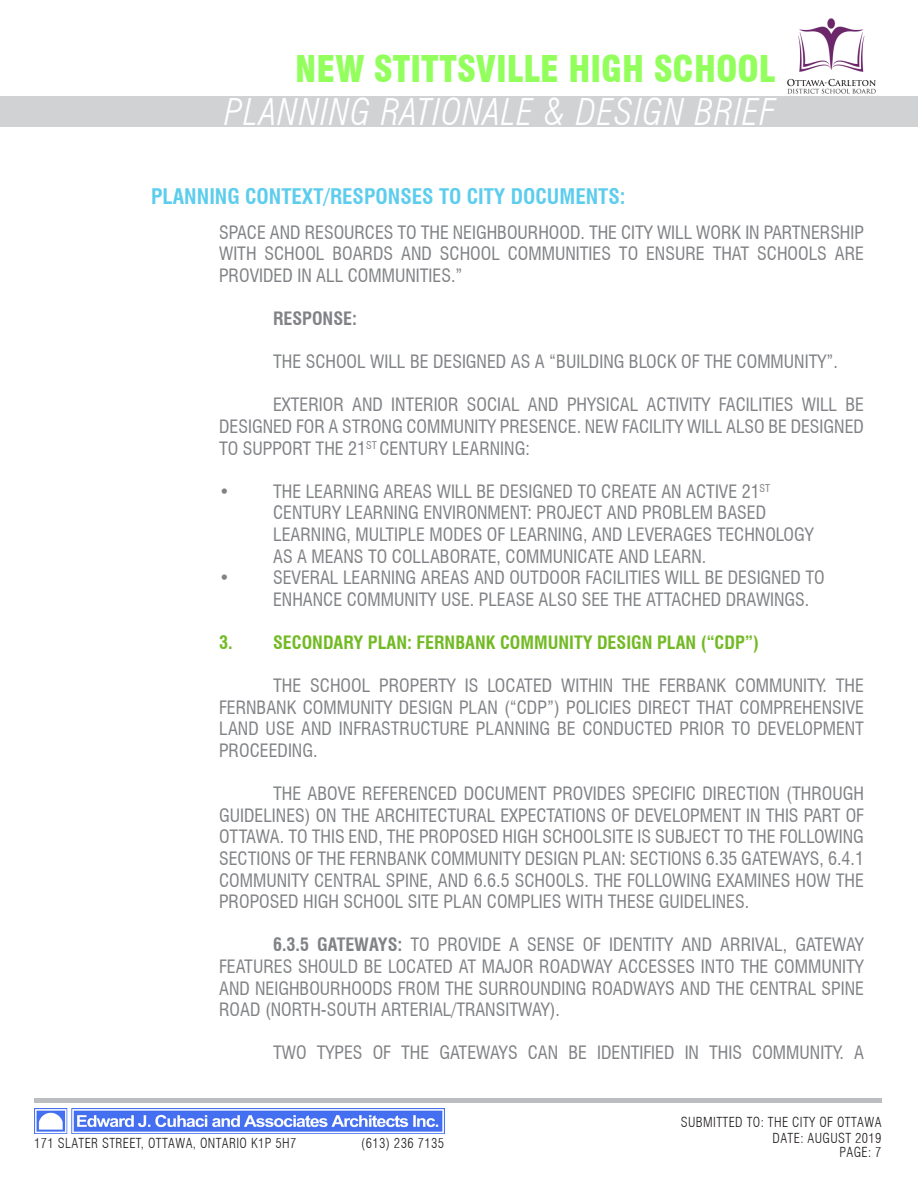
<style>
.page{position:relative;width:918px;height:1188px;background:#fff}
.page>*{position:absolute;margin:0;border:0;box-sizing:border-box;transform-origin:0 0}
.t1{font:italic 300 condensed 36px "Swiss 721 BT";letter-spacing:.03em;color:#fff}
.t2{font:900 condensed 36px "Swiss 721 BT";color:#92ff5d}
.t3{font:700 condensed 21px "Swiss 721 BT";color:#5dcded}
.t4{font:condensed 18px/21.6px "Swiss 721 BT";color:#808285;text-align:justify}
.t5{font:700 condensed 18px "Swiss 721 BT";color:#72ba24}
.t6{font:700 condensed 18px "Swiss 721 BT";color:#808285}
.t7{font:300 condensed 13.5px/16.2px "Swiss 721 BT";letter-spacing:.03em;color:#231f20;text-align:right}
.s1{font-weight:700}
</style>
<div class="page">
<hr style="left:34px;top:1098px;width:848px;height:4px;background:#bcbdc0">
<div style="left:0;top:96px;width:918px;height:31px;background:#d1d2d4"></div>
<img style="left:787px;top:18px;width:89px;height:76px">
<img style="left:34px;top:1108px;width:410px;height:26px">
<h1 class="t2" style="left:295px;top:49px;width:482px">NEW STITTSVILLE HIGH SCHOOL</h1>
<h1 class="t1" style="left:224px;top:92px;width:553px">PLANNING RATIONALE &amp; DESIGN BRIEF</h1>
<p class="t3" style="left:151px;top:188px;width:476px">PLANNING CONTEXT/RESPONSES TO CITY DOCUMENTS:</p>
<p class="t4" style="left:219px;top:223px;width:646px">SPACE AND RESOURCES TO THE NEIGHBOURHOOD. THE CITY WILL WORK IN PARTNERSHIP WITH SCHOOL BOARDS AND SCHOOL COMMUNITIES TO ENSURE THAT SCHOOLS ARE PROVIDED IN ALL COMMUNITIES.”</p>
<p class="t6" style="left:273px;top:311px;width:85px">RESPONSE:</p>
<p class="t4" style="left:273px;top:353px;width:566px">THE SCHOOL WILL BE DESIGNED AS A “BUILDING BLOCK OF THE COMMUNITY”.</p>
<p class="t4" style="left:219px;top:396px;width:646px;text-indent:54px">EXTERIOR AND INTERIOR SOCIAL AND PHYSICAL ACTIVITY FACILITIES WILL BE DESIGNED FOR A STRONG COMMUNITY PRESENCE. NEW FACILITY WILL ALSO BE DESIGNED TO SUPPORT THE 21<sup>ST</sup> CENTURY LEARNING:</p>
<p class="t4" style="left:219px;top:481px;width:12px">•</p>
<p class="t4" style="left:273px;top:482px;width:542px;text-align:left">THE LEARNING AREAS WILL BE DESIGNED TO CREATE AN ACTIVE 21<sup>ST </sup>CENTURY LEARNING ENVIRONMENT: PROJECT AND PROBLEM BASED LEARNING, MULTIPLE MODES OF LEARNING, AND LEVERAGES TECHNOLOGY AS A MEANS TO COLLABORATE, COMMUNICATE AND LEARN.</p>
<p class="t4" style="left:219px;top:567px;width:12px">•</p>
<p class="t4" style="left:273px;top:569px;width:553px">SEVERAL LEARNING AREAS AND OUTDOOR FACILITIES WILL BE DESIGNED TO<br>ENHANCE COMMUNITY USE. PLEASE ALSO SEE THE ATTACHED DRAWINGS.</p>
<p class="t5" style="left:219px;top:635px;width:541px">3. SECONDARY PLAN: FERNBANK COMMUNITY DESIGN PLAN (“CDP”)</p>
<p class="t4" style="left:219px;top:677px;width:646px;text-indent:54px">THE SCHOOL PROPERTY IS LOCATED WITHIN THE FERBANK COMMUNITY. THE FERNBANK COMMUNITY DESIGN PLAN (“CDP”) POLICIES DIRECT THAT COMPREHENSIVE LAND USE AND INFRASTRUCTURE PLANNING BE CONDUCTED PRIOR TO DEVELOPMENT PROCEEDING.</p>
<p class="t4" style="left:219px;top:785px;width:646px;text-indent:54px">THE ABOVE REFERENCED DOCUMENT PROVIDES SPECIFIC DIRECTION (THROUGH GUIDELINES) ON THE ARCHITECTURAL EXPECTATIONS OF DEVELOPMENT IN THIS PART OF OTTAWA. TO THIS END, THE PROPOSED HIGH SCHOOLSITE IS SUBJECT TO THE FOLLOWING SECTIONS OF THE FERNBANK COMMUNITY DESIGN PLAN: SECTIONS 6.35 GATEWAYS, 6.4.1<br>COMMUNITY CENTRAL SPINE, AND 6.6.5 SCHOOLS. THE FOLLOWING EXAMINES HOW THE PROPOSED HIGH SCHOOL SITE PLAN COMPLIES WITH THESE GUIDELINES.</p>
<p class="t4" style="left:219px;top:936px;width:646px;text-indent:54px"><span class="s1">6.3.5 GATEWAYS:</span> TO PROVIDE A SENSE OF IDENTITY AND ARRIVAL, GATEWAY FEATURES SHOULD BE LOCATED AT MAJOR ROADWAY ACCESSES INTO THE COMMUNITY AND NEIGHBOURHOODS FROM THE SURROUNDING ROADWAYS AND THE CENTRAL SPINE ROAD (NORTH-SOUTH ARTERIAL/TRANSITWAY).</p>
<p class="t4" style="left:273px;top:1044px;width:592px">TWO TYPES OF THE GATEWAYS CAN BE IDENTIFIED IN THIS COMMUNITY. A</p>
<p class="t7" style="left:34px;top:1136px;width:264px">171 SLATER STREET, OTTAWA, ONTARIO K1P 5H7</p>
<p class="t7" style="left:361px;top:1136px;width:84px">(613) 236 7135</p>
<p class="t7" style="left:681px;top:1115px;width:202px">SUBMITTED TO: THE CITY OF OTTAWA<br>DATE: AUGUST 2019</p>
<p class="t7" style="left:839px;top:1145px;width:44px">PAGE: 7</p>
</div>
